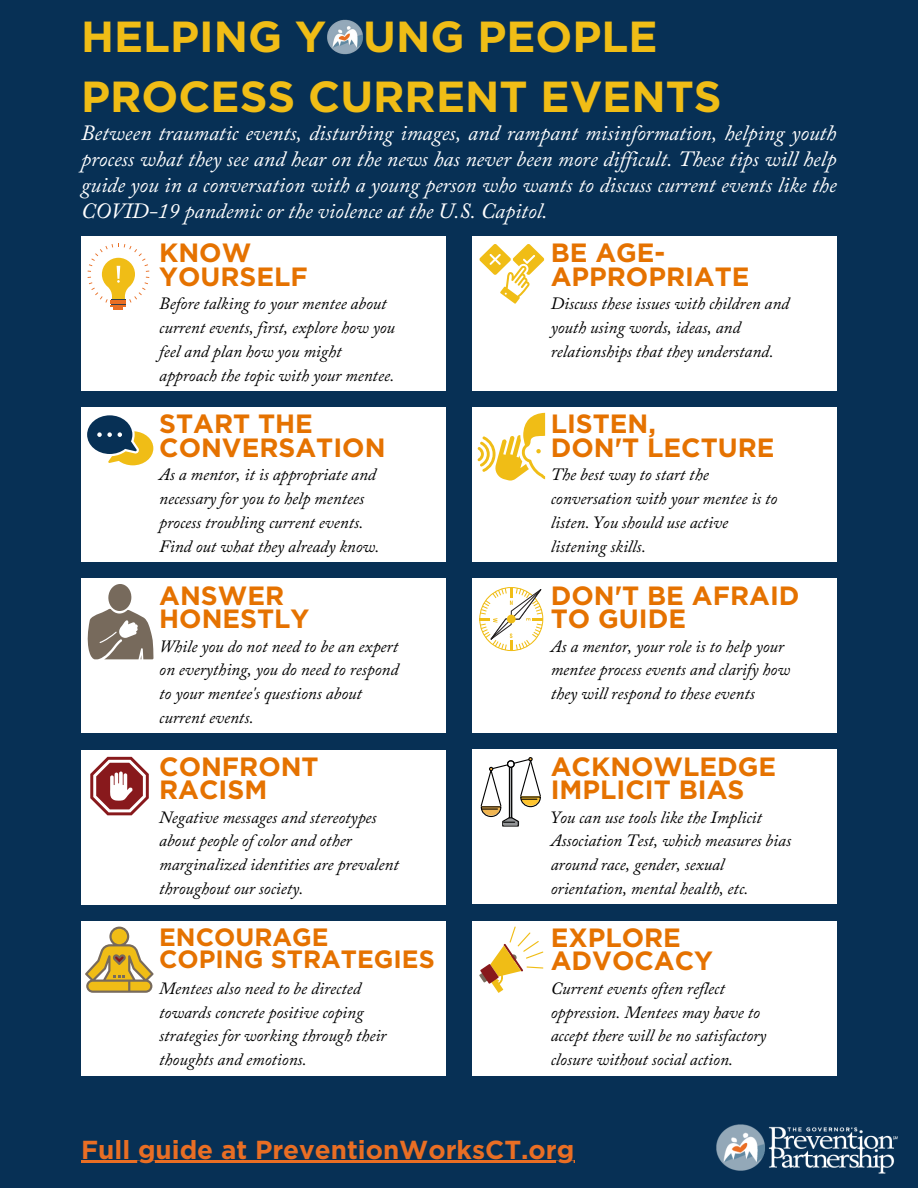
<style>
.page{position:relative;width:918px;height:1188px;background:#073055}
.page>*{position:absolute;margin:0;border:0;box-sizing:border-box;transform-origin:0 0}
.t1{font:700 43.5px "Gotham";color:#f0bd16}
.t2{font:700 26.4px/23.2px "Gotham";color:#e57200}
.t3{font:700 26.1px "Gotham";color:#e96e24}
.t4{font:700 25.05px "Gotham";color:#e57200}
.t5{font:italic 21.6px/25.8px "Adobe Caslon Pro";color:#fff;text-align:justify}
.t6{font:italic 17.1px/23.7px "Adobe Caslon Pro";color:#000}
</style>
<div class="page">
<img style="left:716px;top:1124px;width:182px;height:50px">
<img style="left:327px;top:19px;width:36px;height:36px">
<div style="left:473px;top:408px;width:364px;height:154px;background:#fff"></div>
<div style="left:81px;top:237px;width:364px;height:154px;background:#fff"></div>
<svg style="left:88px;top:243px;width:61px;height:67px"></svg>
<div style="left:81px;top:579px;width:364px;height:154px;background:#fff"></div>
<div style="left:81px;top:750px;width:364px;height:154px;background:#fff"></div>
<div style="left:81px;top:921px;width:365px;height:154px;background:#fff"></div>
<div style="left:473px;top:237px;width:364px;height:154px;background:#fff"></div>
<div style="left:473px;top:579px;width:364px;height:154px;background:#fff"></div>
<div style="left:473px;top:750px;width:364px;height:154px;background:#fff"></div>
<div style="left:473px;top:921px;width:364px;height:154px;background:#fff"></div>
<svg style="left:479px;top:244px;width:65px;height:60px"></svg>
<div style="left:81px;top:408px;width:365px;height:154px;background:#fff"></div>
<svg style="left:87px;top:415px;width:66px;height:50px"></svg>
<svg style="left:478px;top:413px;width:67px;height:68px"></svg>
<svg style="left:479px;top:587px;width:64px;height:64px"></svg>
<svg style="left:480px;top:757px;width:61px;height:70px"></svg>
<svg style="left:85px;top:927px;width:69px;height:66px"></svg>
<svg style="left:479px;top:926px;width:64px;height:67px"></svg>
<svg style="left:90px;top:757px;width:59px;height:58px"></svg>
<svg style="left:87px;top:584px;width:66px;height:75px"></svg>
<hr style="left:81px;top:1161px;width:493px;height:2px;background:#e96e24">
<p class="t1" style="left:81px;top:12px;width:578px">HELPING YOUNG PEOPLE</p>
<p class="t1" style="left:81px;top:72px;width:642px">PROCESS CURRENT EVENTS</p>
<p class="t5" style="left:81px;top:122px;width:757px">Between traumatic events, disturbing images, and rampant misinformation, helping youth process what they see and hear on the news has never been more dif icult. These tips will help guide you in a conversation with a young person who wants to discuss current events like the COVID-19 pandemic or the violence at the U.S. Capitol.</p>
<p class="t2" style="left:159px;top:241px;width:94px">KNOW</p>
<p class="t2" style="left:159px;top:264px;width:150px">YOURSELF</p>
<p class="t6" style="left:159px;top:293px;width:237px">Before talking to your mentee about current events, first, explore how you feel and plan how you might approach the topic with your mentee.</p>
<p class="t2" style="left:159px;top:412px;width:228px">START THE<br>CONVERSATION</p>
<p class="t6" style="left:159px;top:465px;width:218px">As a mentor, it is appropriate and necessary for you to help mentees process troubling current events.</p>
<p class="t6" style="left:159px;top:536px;width:222px">Find out what they already know.</p>
<p class="t2" style="left:159px;top:583px;width:152px">ANSWER<br>HONESTLY</p>
<p class="t6" style="left:159px;top:636px;width:241px">While you do not need to be an expert on everything, you do need to respond to your mentee's questions about current events.</p>
<p class="t2" style="left:159px;top:754px;width:161px">CONFRONT<br>RACISM</p>
<p class="t6" style="left:159px;top:807px;width:241px">Negative messages and stereotypes about people of color and other marginalized identities are prevalent throughout our society.</p>
<p class="t4" style="left:159px;top:922px;width:171px">ENCOURAGE</p>
<p class="t4" style="left:159px;top:944px;width:277px">COPING STRATEGIES</p>
<p class="t6" style="left:159px;top:978px;width:229px">Mentees also need to be directed towards concrete positive coping strategies for working through their thoughts and emotions.</p>
<p class="t2" style="left:551px;top:241px;width:200px">BE AGE-<br>APPROPRIATE</p>
<p class="t6" style="left:551px;top:293px;width:240px">Discuss these issues with children and youth using words, ideas, and relationships that they understand.</p>
<p class="t2" style="left:551px;top:412px;width:107px">LISTEN,</p>
<p class="t2" style="left:551px;top:435px;width:225px">DON'T LECTURE</p>
<p class="t6" style="left:551px;top:465px;width:228px">The best way to start the conversation with your mentee is to listen. You should use active</p>
<p class="t6" style="left:551px;top:536px;width:97px">listening skills.</p>
<p class="t2" style="left:551px;top:583px;width:250px">DON'T BE AFRAID<br>TO GUIDE</p>
<p class="t6" style="left:551px;top:636px;width:241px">As a mentor, your role is to help your mentee process events and clarify how they will respond to these events</p>
<p class="t2" style="left:551px;top:754px;width:227px">ACKNOWLEDGE<br>IMPLICIT BIAS</p>
<p class="t6" style="left:551px;top:807px;width:242px">You can use tools like the Implicit Association Test, which measures bias around race, gender, sexual orientation, mental health, etc.</p>
<p class="t2" style="left:551px;top:925px;width:164px">EXPLORE<br>ADVOCACY</p>
<p class="t6" style="left:551px;top:978px;width:217px">Current events often reflect oppression. Mentees may have to accept there will be no satisfactory closure without social action.</p>
<p class="t3" style="left:81px;top:1135px;width:495px">Full guide at PreventionWorksCT.org</p>
</div>
